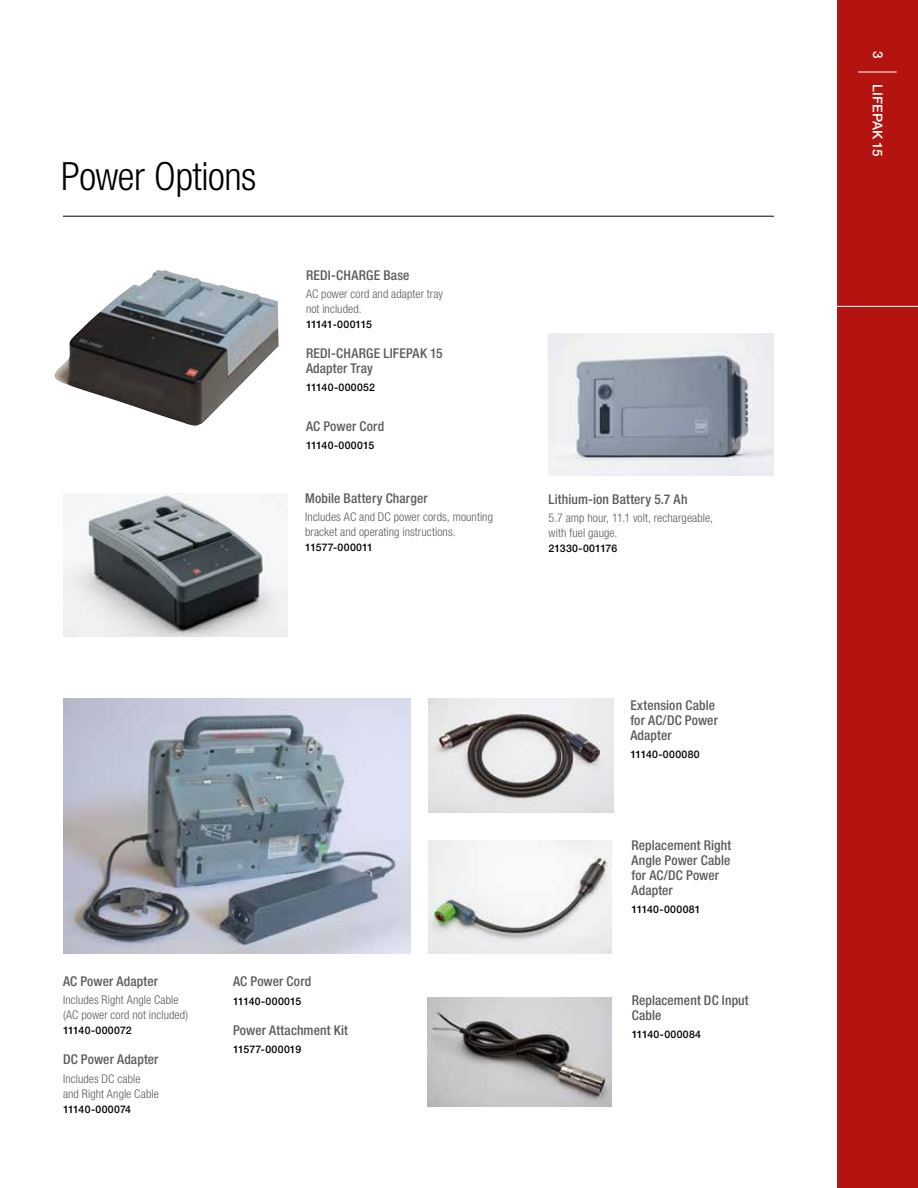
<style>
.page{position:relative;width:918px;height:1188px;background:#fff}
.page>*{position:absolute;margin:0;border:0;box-sizing:border-box;transform-origin:0 0}
.t1{font:300 condensed 39px "Helvetica Neue LT Std";letter-spacing:-.015em;color:#000}
.t2{font:500 condensed 13.5px/15px "Helvetica Neue LT Std";letter-spacing:.01em;color:#5a5c5b}
.t3{font:500 13.5px "Helvetica Neue LT Std";letter-spacing:.005em;color:#fff}
.t4{font:300 condensed 12px/15px "Helvetica Neue LT Std";letter-spacing:.01em;color:#5a5c5b}
.t5{font:500 10.5px "Helvetica Neue LT Std";letter-spacing:.01em;color:#000}
.t6{font:500 10.5px "Helvetica Neue LT Std";letter-spacing:.03em;color:#000}
.t7{font:500 10.5px "Helvetica Neue LT Std";letter-spacing:-.04em;color:#000}
</style>
<div class="page">
<div style="left:837px;top:0;width:81px;height:1188px;background:#b4140f"></div>
<hr style="left:832px;top:306px;width:86px;height:1px;background:#fff">
<hr style="left:858px;top:72px;width:39px;height:1px;background:#fff">
<img style="left:54px;top:270px;width:225px;height:156px">
<hr style="left:63px;top:216px;width:711px;height:1px;background:#000">
<img style="left:549px;top:333px;width:225px;height:143px">
<img style="left:63px;top:493px;width:225px;height:144px">
<img style="left:429px;top:699px;width:184px;height:114px">
<img style="left:429px;top:841px;width:182px;height:113px">
<img style="left:63px;top:699px;width:347px;height:254px">
<img style="left:428px;top:997px;width:183px;height:109px">
<h1 class="t1" style="left:61px;top:154px;width:197px">Power Options</h1>
<p class="t2" style="left:306px;top:268px;width:105px">REDI-CHARGE Base</p>
<p class="t4" style="left:306px;top:286px;width:139px">AC power cord and adapter tray not included.</p>
<p class="t7" style="left:306px;top:318px;width:68px">11141-000115</p>
<p class="t2" style="left:306px;top:346px;width:138px">REDI-CHARGE LIFEPAK 15<br>Adapter Tray</p>
<p class="t5" style="left:306px;top:381px;width:71px">11140-000052</p>
<p class="t2" style="left:306px;top:419px;width:80px">AC Power Cord</p>
<p class="t5" style="left:306px;top:439px;width:70px">11140-000015</p>
<p class="t2" style="left:305px;top:490px;width:124px">Mobile Battery Charger</p>
<p class="t4" style="left:305px;top:509px;width:189px">Includes AC and DC power cords, mounting bracket and operating instructions.</p>
<p class="t5" style="left:305px;top:541px;width:69px">11577-000011</p>
<p class="t2" style="left:549px;top:492px;width:140px">Lithium-ion Battery 5.7 Ah</p>
<p class="t4" style="left:549px;top:510px;width:166px">5.7 amp hour, 11.1 volt, rechargeable, with fuel gauge.</p>
<p class="t5" style="left:549px;top:542px;width:70px">21330-001176</p>
<p class="t2" style="left:63px;top:974px;width:96px">AC Power Adapter</p>
<p class="t4" style="left:63px;top:993px;width:127px">Includes Right Angle Cable (AC power cord not included)</p>
<p class="t5" style="left:63px;top:1024px;width:70px">11140-000072</p>
<p class="t2" style="left:63px;top:1052px;width:97px">DC Power Adapter</p>
<p class="t4" style="left:63px;top:1071px;width:97px">Includes DC cable and Right Angle Cable</p>
<p class="t5" style="left:63px;top:1103px;width:70px">11140-000074</p>
<p class="t2" style="left:233px;top:974px;width:80px">AC Power Cord</p>
<p class="t5" style="left:233px;top:995px;width:70px">11140-000015</p>
<p class="t2" style="left:233px;top:1022px;width:116px">Power Attachment Kit</p>
<p class="t5" style="left:233px;top:1043px;width:70px">11577-000019</p>
<p class="t2" style="left:630px;top:697px;width:89px">Extension Cable for AC/DC Power<br>Adapter</p>
<p class="t6" style="left:630px;top:748px;width:71px">11140-000080</p>
<p class="t2" style="left:632px;top:838px;width:101px">Replacement Right<br>Angle Power Cable for AC/DC Power<br>Adapter</p>
<p class="t5" style="left:632px;top:903px;width:71px">11140-000081</p>
<p class="t2" style="left:632px;top:992px;width:118px">Replacement DC Input<br>Cable</p>
<p class="t6" style="left:632px;top:1028px;width:71px">11140-000084</p>
<p class="t3" style="left:886px;top:51px;width:9px;rotate:90deg">3</p>
<p class="t3" style="left:886px;top:84px;width:74px;rotate:90deg">LIFEPAK 15</p>
</div>
